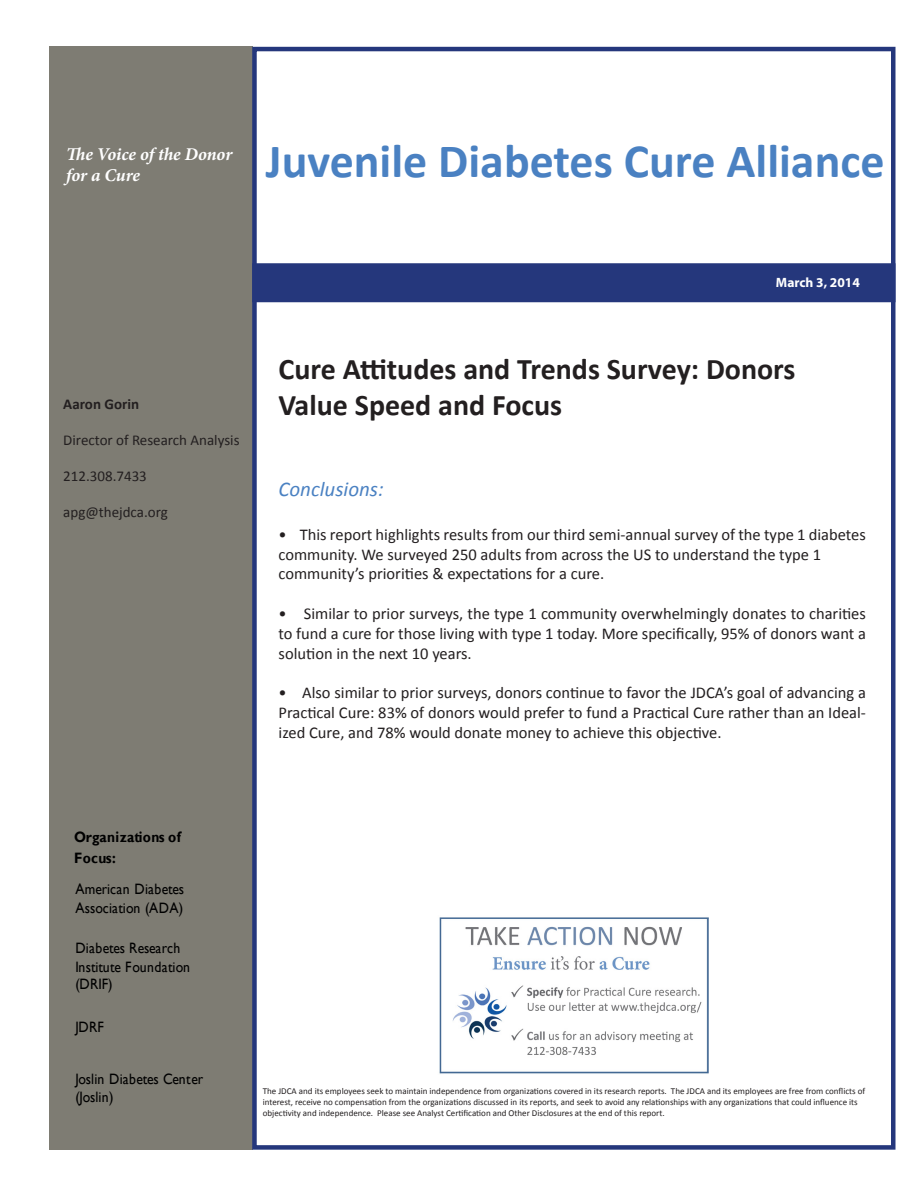
<style>
.page{position:relative;width:918px;height:1188px;background:#fff}
.page>*{position:absolute;margin:0;border:0;box-sizing:border-box;transform-origin:0 0}
.t1{font:700 48px "Calibri";color:#4a81c2}
.t2{font:700 30px/36px "Calibri";color:#231f20}
.t3{font:italic 21px "Calibri";color:#4a81c2}
.t4{font:italic 700 18px/21.6px "Minion Pro";letter-spacing:-.005em;color:#fff}
.t5{font:16.5px/19.8px "Calibri";color:#231f20;text-align:justify}
.t6{font:15px/18.5px "Gill Sans";letter-spacing:.01em;color:#000;scale:.91 1}
.t7{font:15px "Calibri";color:#231f20}
.t8{font:700 15px/20.9px "Gill Sans";letter-spacing:.015em;color:#000;scale:.91 1}
.t9{font:700 15px "Calibri";color:#231f20}
.t10{font:700 13.5px "Myriad Pro";color:#fff}
.t11{font:9px/10.8px "Calibri";color:#231f20}
</style>
<div class="page">
<div style="left:49px;top:46px;width:203px;height:1104px;background:#7e7c73"></div>
<div style="left:252px;top:47px;width:644px;height:1103px;border:4px solid #25377c"></div>
<div style="left:252px;top:263px;width:643px;height:39px;background:#25377c"></div>
<img style="left:439px;top:917px;width:270px;height:157px">
<p class="t4" style="left:66px;top:143px;width:168px">The Voice of the Donor for a Cure</p>
<p class="t1" style="left:266px;top:131px;width:620px">Juvenile Diabetes Cure Alliance</p>
<p class="t9" style="left:63px;top:394px;width:77px">Aaron Gorin</p>
<p class="t7" style="left:63px;top:431px;width:178px">Director of Research Analysis</p>
<p class="t7" style="left:63px;top:467px;width:85px">212.308.7433</p>
<p class="t7" style="left:63px;top:503px;width:106px">apg@thejdca.org</p>
<p class="t10" style="left:776px;top:274px;width:86px">March 3, 2014</p>
<p class="t2" style="left:279px;top:351px;width:518px">Cure Attitudes and Trends Survey: Donors<br>Value Speed and Focus</p>
<p class="t3" style="left:279px;top:475px;width:107px">Conclusions:</p>
<p class="t5" style="left:279px;top:524px;width:589px">• This report highlights results from our third semi-annual survey of the type 1 diabetes community. We surveyed 250 adults from across the US to understand the type 1</p>
<p class="t5" style="left:279px;top:564px;width:327px">community’s priorities &amp; expectations for a cure.</p>
<p class="t5" style="left:279px;top:604px;width:589px">• Similar to prior surveys, the type 1 community overwhelmingly donates to charities to fund a cure for those living with type 1 today. More specifically, 95% of donors want a solution in the next 10 years.</p>
<p class="t5" style="left:279px;top:683px;width:589px">• Also similar to prior surveys, donors continue to favor the JDCA’s goal of advancing a Practical Cure: 83% of donors would prefer to fund a Practical Cure rather than an Ideal&shy;ized Cure, and 78% would donate money to achieve this objective.</p>
<p class="t8" style="left:74px;top:827px;width:119px">Organizations of<br>Focus:</p>
<p class="t6" style="left:75px;top:880px;width:121px">American Diabetes<br>Association (ADA)</p>
<p class="t6" style="left:75px;top:939px;width:127px;line-height:18px">Diabetes Research<br>Institute Foundation (DRIF)</p>
<p class="t6" style="left:75px;top:1018px;width:33px">JDRF</p>
<p class="t6" style="left:75px;top:1070px;width:142px">Joslin Diabetes Center (Joslin)</p>
<p class="t11" style="left:263px;top:1086px;width:604px">The JDCA and its employees seek to maintain independence from organizations covered in its research reports. The JDCA and its employees are free from conflicts of interest, receive no compensation from the organizations discussed in its reports, and seek to avoid any relationships with any organizations that could influence its objectivity and independence. Please see Analyst Certification and Other Disclosures at the end of this report.</p>
</div>
